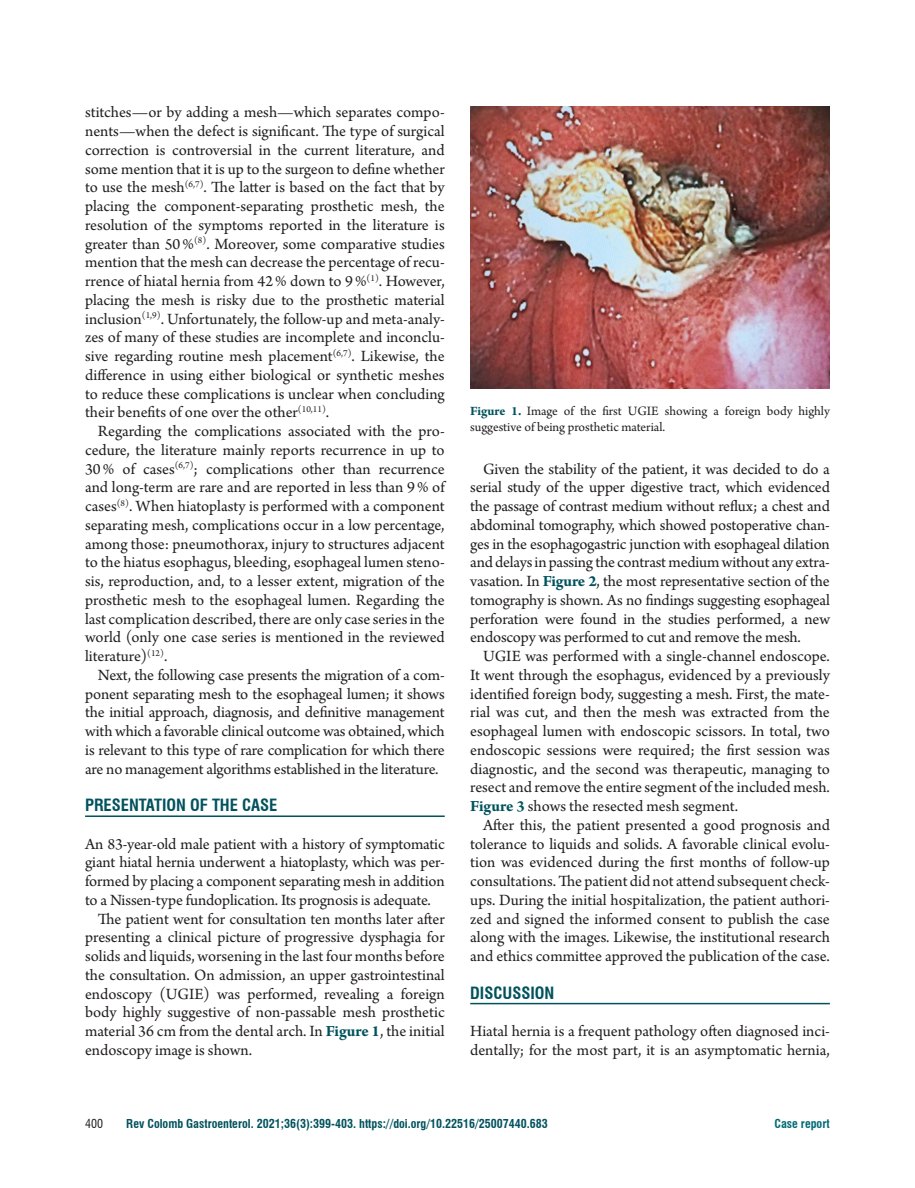
<style>
.page{position:relative;width:915px;height:1188px;background:#fff}
.page>*{position:absolute;margin:0;border:0;box-sizing:border-box;transform-origin:0 0}
.Texto_con_sangría{font:16.5px/18.8px "Arno Pro";letter-spacing:-.005em;color:#231f20;text-align:justify}
.Texto{font:16.5px/18.8px "Arno Pro";letter-spacing:-.005em;color:#231f20;text-align:justify}
.Título_1{font:700 condensed 16.5px "Swiss 721 BT";color:#00525d}
.Títulos_tablas_y_fig{font:13.5px/15.8px "Arno Pro";color:#231f20}
.t1{font:700 condensed 12px "Swiss 721 BT";color:#00525d}
.t2{font:700 condensed 12px "Swiss 721 BT";color:#006b76}
.t3{font:condensed 12px "Swiss 721 BT";color:#231f20}
.s1{font-weight:700;color:#00525d}
</style>
<div class="page">
<hr style="left:85px;top:815px;width:359px;height:2px;background:#00525d">
<hr style="left:470px;top:1003px;width:359px;height:1px;background:#00525d">
<img style="left:470px;top:107px;width:359px;height:281px">
<p class="Texto_con_sangría" style="left:85px;top:104px;width:361px">stitches—or by adding a mesh—which separates compo&shy;nents—when the defect is significant. The type of surgical correction is controversial in the current literature, and some mention that it is up to the surgeon to define whether to use the mesh<sup>(6,7)</sup>. The latter is based on the fact that by placing the component-separating prosthetic mesh, the resolution of the symptoms reported in the literature is greater than 50%<sup>(8)</sup>. Moreover, some comparative studies mention that the mesh can decrease the percentage of recu&shy;rrence of hiatal hernia from 42% down to 9%<sup>(1)</sup>. However, placing the mesh is risky due to the prosthetic material inclusion<sup>(1,9)</sup>. Unfortunately, the follow-up and meta-analy&shy;zes of many of these studies are incomplete and inconclu&shy;sive regarding routine mesh placement<sup>(6,7)</sup>. Likewise, the difference in using either biological or synthetic meshes to reduce these complications is unclear when concluding their benefits of one over the other<sup>(10,11)</sup>.</p>
<p class="Texto_con_sangría" style="left:85px;top:423px;width:361px;text-indent:13px">Regarding the complications associated with the pro&shy;cedure, the literature mainly reports recurrence in up to 30% of cases<sup>(6,7)</sup>; complications other than recurrence and long-term are rare and are reported in less than 9% of cases<sup>(8)</sup>. When hiatoplasty is performed with a component separating mesh, complications occur in a low percentage, among those: pneumothorax, injury to structures adjacent to the hiatus esophagus, bleeding, esophageal lumen steno&shy;sis, reproduction, and, to a lesser extent, migration of the prosthetic mesh to the esophageal lumen. Regarding the last complication described, there are only case series in the world (only one case series is mentioned in the reviewed literature)<sup>(12)</sup>.</p>
<p class="Texto_con_sangría" style="left:85px;top:667px;width:361px;text-indent:13px">Next, the following case presents the migration of a com&shy;ponent separating mesh to the esophageal lumen; it shows the initial approach, diagnosis, and definitive management with which a favorable clinical outcome was obtained, which is relevant to this type of rare complication for which there are no management algorithms established in the literature.</p>
<p class="Título_1" style="left:85px;top:795px;width:194px">PRESENTATION OF THE CASE</p>
<p class="Texto" style="left:85px;top:835px;width:361px">An 83-year-old male patient with a history of symptomatic giant hiatal hernia underwent a hiatoplasty, which was per&shy;formed by placing a component separating mesh in addition to a Nissen-type fundoplication. Its prognosis is adequate.</p>
<p class="Texto_con_sangría" style="left:85px;top:910px;width:361px;text-indent:13px">The patient went for consultation ten months later after presenting a clinical picture of progressive dysphagia for solids and liquids, worsening in the last four months before the consultation. On admission, an upper gastrointestinal endoscopy (UGIE) was performed, revealing a foreign body highly suggestive of non-passable mesh prosthetic material 36 cm from the dental arch. In <span class="s1">Figure 1</span>, the initial endoscopy image is shown.</p>
<p class="Títulos_tablas_y_fig" style="left:470px;top:404px;width:361px"><span class="s1">Figure 1.</span> Image of the first UGIE showing a foreign body highly suggestive of being prosthetic material.</p>
<p class="Texto_con_sangría" style="left:470px;top:460px;width:361px;text-indent:13px">Given the stability of the patient, it was decided to do a serial study of the upper digestive tract, which evidenced the passage of contrast medium without reflux; a chest and abdominal tomography, which showed postoperative chan&shy;ges in the esophagogastric junction with esophageal dilation and delays in passing the contrast medium without any extra&shy;vasation. In <span class="s1">Figure 2</span>, the most representative section of the tomography is shown. As no findings suggesting esophageal perforation were found in the studies performed, a new endoscopy was performed to cut and remove the mesh.</p>
<p class="Texto_con_sangría" style="left:470px;top:648px;width:361px;text-indent:13px">UGIE was performed with a single-channel endoscope.<br>It went through the esophagus, evidenced by a previously identified foreign body, suggesting a mesh. First, the mate&shy;rial was cut, and then the mesh was extracted from the esophageal lumen with endoscopic scissors. In total, two endoscopic sessions were required; the first session was diagnostic, and the second was therapeutic, managing to resect and remove the entire segment of the included mesh.<br><span class="s1">Figure 3</span> shows the resected mesh segment.</p>
<p class="Texto_con_sangría" style="left:470px;top:816px;width:361px;text-indent:13px">After this, the patient presented a good prognosis and tolerance to liquids and solids. A favorable clinical evolu&shy;tion was evidenced during the first months of follow-up consultations. The patient did not attend subsequent check&shy;ups. During the initial hospitalization, the patient authori&shy;zed and signed the informed consent to publish the case along with the images. Likewise, the institutional research and ethics committee approved the publication of the case.</p>
<p class="Título_1" style="left:470px;top:983px;width:86px">DISCUSSION</p>
<p class="Texto" style="left:470px;top:1023px;width:361px">Hiatal hernia is a frequent pathology often diagnosed inci&shy;dentally; for the most part, it is an asymptomatic hernia,</p>
<p class="t3" style="left:85px;top:1116px;width:19px">400</p>
<p class="t1" style="left:126px;top:1117px;width:423px">Rev Colomb Gastroenterol. 2021;36(3):399-403. https://doi.org/10.22516/25007440.683</p>
<p class="t2" style="left:774px;top:1117px;width:57px">Case report</p>
</div>
